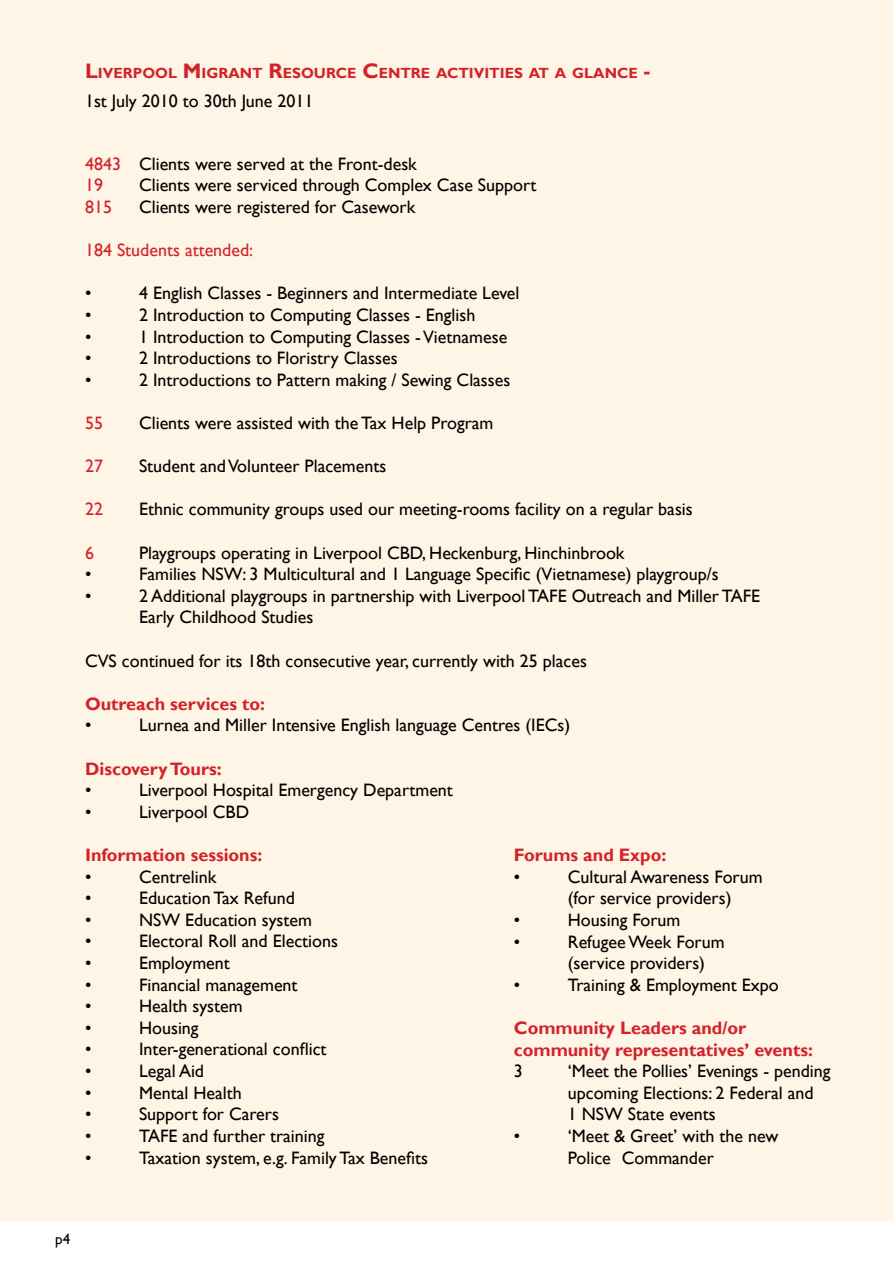
<style>
.page{position:relative;width:893px;height:1263px;background:#fff}
.page>*{position:absolute;margin:0;border:0;box-sizing:border-box;transform-origin:0 0}
.t1{font:18px/21.6px "Gill Sans";color:#000}
.t2{font:700 18px/21.6px "Gill Sans";color:#d2232a}
.t3{font:18px "Gill Sans";color:#d2232a}
.t4{font:15px "Gill Sans";color:#000}
.t5{font:700 14.7px "Gill Sans";color:#d2232a}
.s1{font-size:21px}
.s2{color:#d2232a}
</style>
<div class="page">
<div style="left:0;top:0;width:893px;height:1220px;background:#fff5e6"></div>
<p class="t5" style="left:85px;top:64px;width:567px"><span class="s1">L</span>IVERPOOL <span class="s1">M</span>IGRANT <span class="s1">R</span>ESOURCE <span class="s1">C</span>ENTRE ACTIVITIES AT A GLANCE <span class="s1">-</span></p>
<p class="t1" style="left:85px;top:90px;width:230px">1st July 2010 to 30th June 2011</p>
<p class="t1" style="left:85px;top:153px;width:333px"><span class="s2">4843</span> Clients were served at the Front-desk<br><span class="s2">19</span></p>
<p class="t1" style="left:139px;top:175px;width:399px">Clients were serviced through Complex Case Support</p>
<p class="t3" style="left:85px;top:196px;width:28px">815</p>
<p class="t1" style="left:139px;top:196px;width:278px">Clients were registered for Casework</p>
<p class="t3" style="left:85px;top:240px;width:170px">184 Students attended:</p>
<p class="t1" style="left:85px;top:283px;width:8px">•</p>
<p class="t1" style="left:139px;top:283px;width:382px">4 English Classes - Beginners and Intermediate Level</p>
<p class="t1" style="left:85px;top:304px;width:8px">•</p>
<p class="t1" style="left:139px;top:304px;width:338px">2 Introduction to Computing Classes - English</p>
<p class="t1" style="left:85px;top:326px;width:8px">•</p>
<p class="t1" style="left:139px;top:326px;width:370px">1 Introduction to Computing Classes - Vietnamese</p>
<p class="t1" style="left:85px;top:348px;width:8px">•</p>
<p class="t1" style="left:139px;top:348px;width:260px">2 Introductions to Floristry Classes</p>
<p class="t1" style="left:85px;top:369px;width:8px">•</p>
<p class="t1" style="left:139px;top:369px;width:373px">2 Introductions to Pattern making / Sewing Classes</p>
<p class="t3" style="left:85px;top:412px;width:19px">55</p>
<p class="t1" style="left:139px;top:412px;width:356px">Clients were assisted with the Tax Help Program</p>
<p class="t3" style="left:85px;top:456px;width:19px">27</p>
<p class="t1" style="left:139px;top:456px;width:249px">Student and Volunteer Placements</p>
<p class="t3" style="left:85px;top:499px;width:19px">22</p>
<p class="t1" style="left:139px;top:499px;width:555px">Ethnic community groups used our meeting-rooms facility on a regular basis</p>
<p class="t3" style="left:85px;top:542px;width:10px">6</p>
<p class="t1" style="left:139px;top:542px;width:487px">Playgroups operating in Liverpool CBD, Heckenburg, Hinchinbrook</p>
<p class="t1" style="left:85px;top:564px;width:8px">•</p>
<p class="t1" style="left:139px;top:564px;width:581px">Families NSW: 3 Multicultural and 1 Language Specific (Vietnamese) playgroup/s</p>
<p class="t1" style="left:85px;top:585px;width:8px">•</p>
<p class="t1" style="left:139px;top:585px;width:623px">2 Additional playgroups in partnership with Liverpool TAFE Outreach and Miller TAFE<br>Early Childhood Studies</p>
<p class="t1" style="left:85px;top:650px;width:503px">CVS continued for its 18th consecutive year, currently with 25 places</p>
<p class="t2" style="left:85px;top:693px;width:182px">Outreach services to:</p>
<p class="t1" style="left:85px;top:715px;width:8px">•</p>
<p class="t1" style="left:139px;top:715px;width:433px">Lurnea and Miller Intensive English language Centres (IECs)</p>
<p class="t2" style="left:85px;top:758px;width:138px">Discovery Tours:</p>
<p class="t1" style="left:85px;top:780px;width:8px">•</p>
<p class="t1" style="left:139px;top:780px;width:315px">Liverpool Hospital Emergency Department</p>
<p class="t1" style="left:85px;top:801px;width:8px">•</p>
<p class="t1" style="left:139px;top:801px;width:112px">Liverpool CBD</p>
<p class="t2" style="left:85px;top:845px;width:179px">Information sessions:</p>
<p class="t1" style="left:85px;top:866px;width:8px">•</p>
<p class="t1" style="left:139px;top:866px;width:79px">Centrelink</p>
<p class="t1" style="left:85px;top:888px;width:8px">•</p>
<p class="t1" style="left:139px;top:888px;width:157px">Education Tax Refund</p>
<p class="t1" style="left:85px;top:909px;width:8px">•</p>
<p class="t1" style="left:139px;top:909px;width:174px">NSW Education system</p>
<p class="t1" style="left:85px;top:931px;width:8px">•</p>
<p class="t1" style="left:139px;top:931px;width:200px">Electoral Roll and Elections</p>
<p class="t1" style="left:85px;top:952px;width:8px">•</p>
<p class="t1" style="left:139px;top:952px;width:92px">Employment</p>
<p class="t1" style="left:85px;top:974px;width:8px">•</p>
<p class="t1" style="left:139px;top:974px;width:160px">Financial management</p>
<p class="t1" style="left:85px;top:996px;width:8px">•</p>
<p class="t1" style="left:139px;top:996px;width:105px">Health system</p>
<p class="t1" style="left:85px;top:1017px;width:8px">•</p>
<p class="t1" style="left:139px;top:1017px;width:61px">Housing</p>
<p class="t1" style="left:85px;top:1039px;width:8px">•</p>
<p class="t1" style="left:139px;top:1039px;width:189px">Inter-generational conflict</p>
<p class="t1" style="left:85px;top:1060px;width:8px">•</p>
<p class="t1" style="left:139px;top:1060px;width:67px">Legal Aid</p>
<p class="t1" style="left:85px;top:1082px;width:8px">•</p>
<p class="t1" style="left:139px;top:1082px;width:104px">Mental Health</p>
<p class="t1" style="left:85px;top:1104px;width:8px">•</p>
<p class="t1" style="left:139px;top:1104px;width:141px">Support for Carers</p>
<p class="t1" style="left:85px;top:1125px;width:8px">•</p>
<p class="t1" style="left:139px;top:1125px;width:187px">TAFE and further training</p>
<p class="t1" style="left:85px;top:1147px;width:8px">•</p>
<p class="t1" style="left:139px;top:1147px;width:290px">Taxation system, e.g. Family Tax Benefits</p>
<p class="t2" style="left:514px;top:845px;width:154px">Forums and Expo:</p>
<p class="t1" style="left:514px;top:866px;width:8px">•</p>
<p class="t1" style="left:568px;top:866px;width:196px">Cultural Awareness Forum (for service providers)</p>
<p class="t1" style="left:514px;top:909px;width:8px">•</p>
<p class="t1" style="left:568px;top:909px;width:114px">Housing Forum</p>
<p class="t1" style="left:514px;top:931px;width:8px">•</p>
<p class="t1" style="left:568px;top:931px;width:158px">Refugee Week Forum (service providers)</p>
<p class="t1" style="left:514px;top:974px;width:8px">•</p>
<p class="t1" style="left:568px;top:974px;width:212px">Training &amp; Employment Expo</p>
<p class="t2" style="left:514px;top:1017px;width:301px">Community Leaders and/or community representatives’ events:</p>
<p class="t1" style="left:514px;top:1061px;width:10px">3</p>
<p class="t1" style="left:568px;top:1061px;width:264px">‘Meet the Pollies’ Evenings - pending upcoming Elections: 2 Federal and<br>1 NSW State events</p>
<p class="t1" style="left:514px;top:1125px;width:8px">•</p>
<p class="t1" style="left:568px;top:1125px;width:212px">‘Meet &amp; Greet’ with the new<br>Police Commander</p>
<p class="t4" style="left:55px;top:1230px;width:16px">p4</p>
</div>
